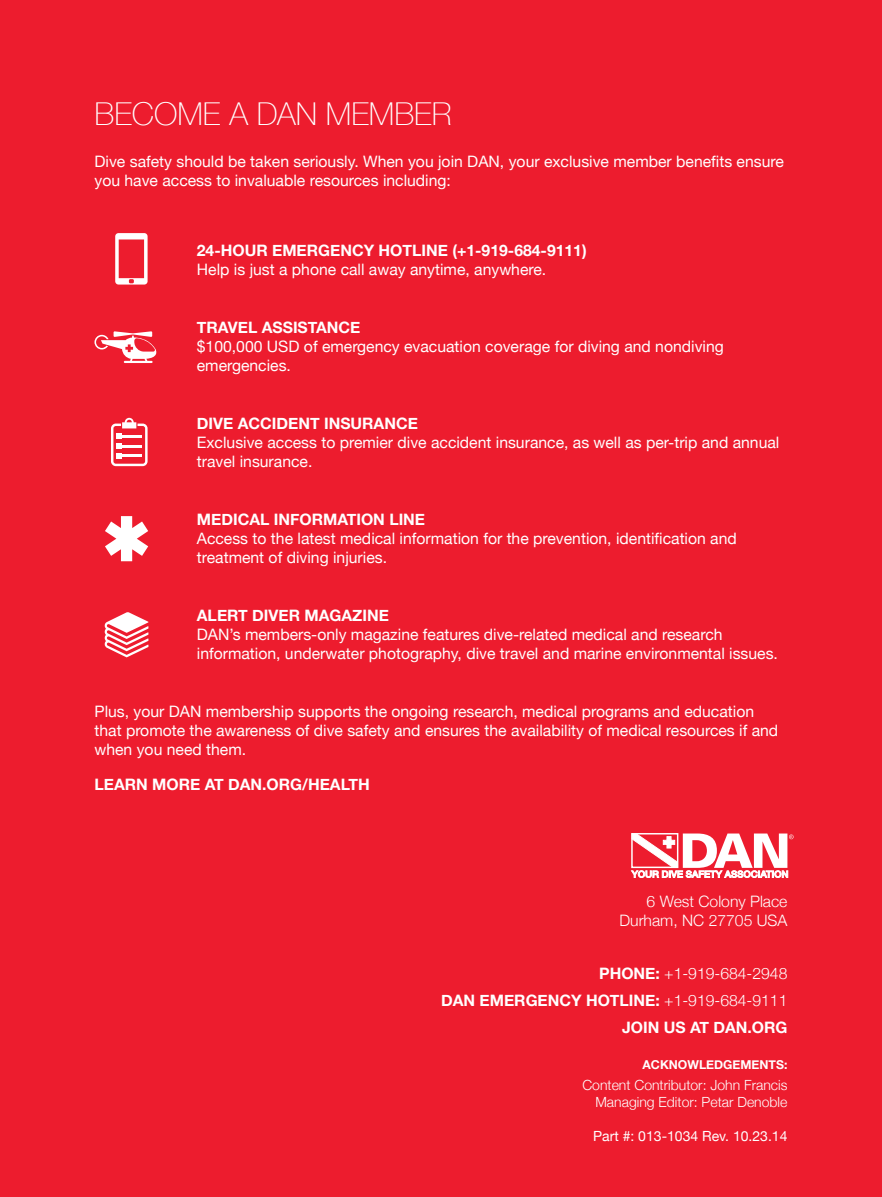
<style>
.page{position:relative;width:882px;height:1197px;background:#ed1c2e}
.page>*{position:absolute;margin:0;border:0;box-sizing:border-box;transform-origin:0 0}
.t1{font:100 31.5px "Helvetica Neue";color:#fff}
.t2{font:15.75px/18.9px "Helvetica Neue";color:#fff}
.t3{font:700 15.75px/26.8px "Helvetica Neue";color:#fff}
.t4{font:300 15.75px/18.9px "Helvetica Neue";color:#fff;text-align:right}
.t5{font:300 14px/16.8px "Helvetica Neue";color:#fff;text-align:right}
.t6{font:14px "Helvetica Neue";color:#fff}
.t7{font:700 12.25px "Helvetica Neue";color:#fff}
.s1{font-weight:700}
.s2{font-weight:300}
</style>
<div class="page">
<svg style="left:111px;top:418px;width:37px;height:48px"></svg>
<svg style="left:94px;top:331px;width:63px;height:32px"></svg>
<svg style="left:105px;top:516px;width:43px;height:45px"></svg>
<svg style="left:115px;top:233px;width:33px;height:52px"></svg>
<svg style="left:105px;top:612px;width:43px;height:45px"></svg>
<div style="left:631px;top:833px;width:47px;height:35px;border:1px solid #fff"></div>
<svg style="left:631px;top:834px;width:163px;height:44px"></svg>
<h1 class="t1" style="left:94px;top:90px;width:183px">BECOME A DAN</h1>
<h1 class="t1" style="left:326px;top:90px;width:47px">MEMBE</h1>
<h1 class="t1" style="left:432px;top:90px;width:21px">R</h1>
<p class="t2" style="left:94px;top:153px;width:691px">Dive safety should be taken seriously. When you join DAN, your exclusive member benefits ensure you have access to invaluable resources including:</p>
<p class="t3" style="left:197px;top:237px;width:391px">24-HOUR EM ERGENCY HOTLINE (+1-919-684-9111)</p>
<p class="t2" style="left:197px;top:260px;width:351px">Help is just a phone call away anytime, anywhere.</p>
<p class="t3" style="left:197px;top:314px;width:165px">TRAVEL ASSISTANCE</p>
<p class="t2" style="left:197px;top:338px;width:529px">$100,000 USD of emergency evacuation coverage for diving and nondiving emergencies.</p>
<p class="t3" style="left:197px;top:410px;width:223px">DIVE ACCIDENT INSURANCE</p>
<p class="t2" style="left:197px;top:434px;width:584px">Exclusive access to premier dive accident insurance, as well as per-trip and annual travel insurance.</p>
<p class="t3" style="left:197px;top:506px;width:230px">MEDICAL INFORMATION LINE</p>
<p class="t2" style="left:197px;top:530px;width:541px">Access to the latest medical information for the prevention, identification and treatment of diving injuries.</p>
<p class="t3" style="left:197px;top:603px;width:194px">ALERT DIVER MAGAZINE</p>
<p class="t2" style="left:197px;top:626px;width:583px">DAN’s members-only magazine features dive-related medical and research information, underwater photography, dive travel and marine environmental issues.</p>
<p class="t2" style="left:94px;top:703px;width:685px">Plus, your DAN membership supports the ongoing research, medical programs and education that promote the awareness of dive safety and ensures the availability of medical resources if and when you need them.</p>
<p class="t3" style="left:94px;top:771px;width:277px">LEARN MORE AT DAN.ORG/HEALTH</p>
<p class="t4" style="left:619px;top:891px;width:170px">6 West Colony Place<br>Durham, NC 27705 USA</p>
<p class="t4" style="left:599px;top:963px;width:190px"><span class="s1">PHONE:</span> +1-919-684-2948</p>
<p class="t3" style="left:441px;top:987px;width:12px">DAN</p>
<p class="t3" style="left:622px;top:987px;width:167px;text-indent:-142px">EM ERGENCY HOTLINE: <span class="s2">+1-919-684-9111<br></span>JOIN US AT DAN</p>
<p class="t3" style="left:748px;top:1014px;width:41px">.ORG</p>
<p class="t7" style="left:643px;top:1055px;width:146px">ACKNOWLEDGEMENTS:</p>
<p class="t5" style="left:582px;top:1076px;width:207px">Content Contributor: John Francis<br>Managing Editor: Petar Denoble</p>
<p class="t6" style="left:593px;top:1126px;width:196px">Part #: 013-1034 Rev. 10.23.14</p>
</div>
